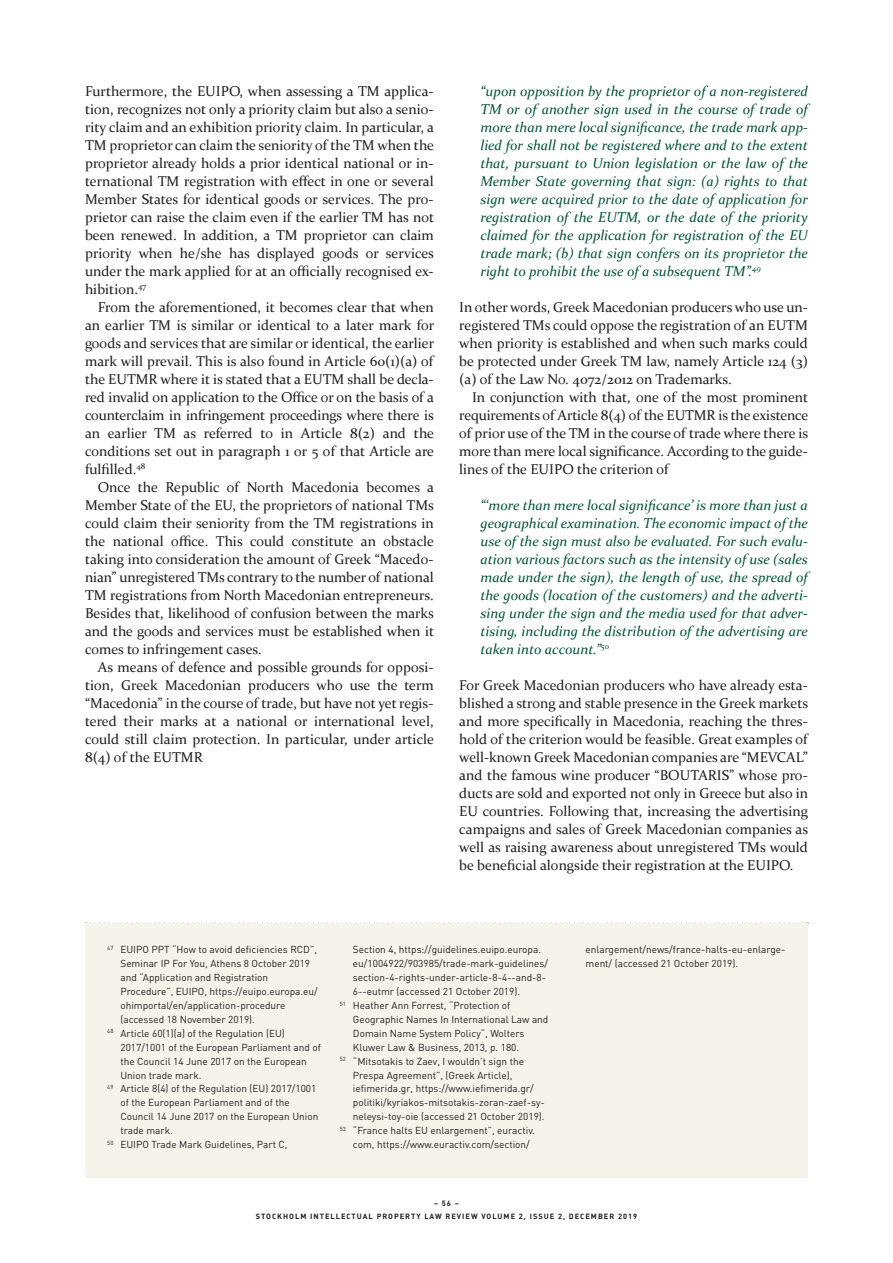
<style>
.page{position:relative;width:893px;height:1263px;background:#fff}
.page>*{position:absolute;margin:0;border:0;box-sizing:border-box;transform-origin:0 0}
.t1{font:14.25px/18px "Constantia";color:#231f20;text-align:justify}
.t2{font:italic 14.25px/18px "Constantia";color:#045334;text-align:justify}
.t3{font:10.05px/14px "DIN";color:#231f20}
.t4{font:700 7.5px/13.5px "DIN";letter-spacing:.13em;color:#231f20;text-align:center}
</style>
<div class="page">
<div style="left:85px;top:923px;width:723px;height:255px;background:#f6f3eb"></div>
<p class="t1" style="left:85px;top:81px;width:351px">Furthermore, the EUIPO, when assessing a TM applica&shy;tion, recognizes not only a priority claim but also a senio&shy;rity claim and an exhibition priority claim. In particular, a TM proprietor can claim the seniority of the TM when the proprietor already holds a prior identical national or in&shy;ternational TM registration with effect in one or several Member States for identical goods or services. The pro&shy;prietor can raise the claim even if the earlier TM has not been renewed. In addition, a TM proprietor can claim priority when he/she has displayed goods or services under the mark applied for at an officially recognised ex&shy;hibition.<sup>47</sup></p>
<p class="t1" style="left:85px;top:297px;width:351px;text-indent:13px">From the aforementioned, it becomes clear that when an earlier TM is similar or identical to a later mark for goods and services that are similar or identical, the earlier mark will prevail. This is also found in Article 60(1)(a) of the EUTMR where it is stated that a EUTM shall be decla&shy;red invalid on application to the Office or on the basis of a counterclaim in infringement proceedings where there is an earlier TM as referred to in Article 8(2) and the conditions set out in paragraph 1 or 5 of that Article are fulfilled.<sup>48</sup></p>
<p class="t1" style="left:85px;top:477px;width:351px;text-indent:13px">Once the Republic of North Macedonia becomes a Member State of the EU, the proprietors of national TMs could claim their seniority from the TM registrations in the national office. This could constitute an obstacle taking into consideration the amount of Greek “Macedo&shy;nian” unregistered TMs contrary to the number of national TM registrations from North Macedonian entrepreneurs.<br>Besides that, likelihood of confusion between the marks and the goods and services must be established when it comes to infringement cases.</p>
<p class="t1" style="left:85px;top:657px;width:351px;text-indent:13px">As means of defence and possible grounds for opposi&shy;tion, Greek Macedonian producers who use the term “Macedonia” in the course of trade, but have not yet regis&shy;tered their marks at a national or international level, could still claim protection. In particular, under article 8(4) of the EUTMR</p>
<p class="t2" style="left:480px;top:81px;width:329px">“upon opposition by the proprietor of a non-registered TM or of another sign used in the course of trade of more than mere local significance, the trade mark app&shy;lied for shall not be registered where and to the extent that, pursuant to Union legislation or the law of the Member State governing that sign: (a) rights to that sign were acquired prior to the date of application for registration of the EUTM, or the date of the priority claimed for the application for registration of the EU trade mark; (b) that sign confers on its proprietor the right to prohibit the use of a subsequent TM”.<sup>49</sup></p>
<p class="t1" style="left:459px;top:297px;width:350px">In other words, Greek Macedonian producers who use un&shy;registered TMs could oppose the registration of an EUTM when priority is established and when such marks could be protected under Greek TM law, namely Article 124 (3) (a) of the Law No. 4072/2012 on Trademarks.</p>
<p class="t1" style="left:459px;top:387px;width:351px;text-indent:13px">In conjunction with that, one of the most prominent requirements of Article 8(4) of the EUTMR is the existence of prior use of the TM in the course of trade where there is more than mere local significance. According to the guide&shy;lines of the EUIPO the criterion of</p>
<p class="t2" style="left:480px;top:495px;width:329px">“‘more than mere local significance’ is more than just a geographical examination. The economic impact of the use of the sign must also be evaluated. For such evalu&shy;ation various factors such as the intensity of use (sales made under the sign), the length of use, the spread of the goods (location of the customers) and the adverti&shy;sing under the sign and the media used for that adver&shy;tising, including the distribution of the advertising are taken into account.”<sup>50</sup></p>
<p class="t1" style="left:459px;top:675px;width:350px">For Greek Macedonian producers who have already esta&shy;blished a strong and stable presence in the Greek markets and more specifically in Macedonia, reaching the thres&shy;hold of the criterion would be feasible. Great examples of well-known Greek Macedonian companies are “MEVCAL” and the famous wine producer “BOUTARIS” whose pro&shy;ducts are sold and exported not only in Greece but also in EU countries. Following that, increasing the advertising campaigns and sales of Greek Macedonian companies as well as raising awareness about unregistered TMs would be beneficial alongside their registration at the EUIPO.</p>
<p class="t3" style="left:107px;top:942px;width:211px"><sup>47</sup> EUIPO PPT “How to avoid deficiencies RCD”,</p>
<p class="t3" style="left:120px;top:956px;width:191px">Seminar IP For You, Athens 8 October 2019</p>
<p class="t3" style="left:120px;top:970px;width:149px">and “Application and Registration</p>
<p class="t3" style="left:120px;top:984px;width:199px">Procedure”, EUIPO, https://euipo.europa.eu/</p>
<p class="t3" style="left:120px;top:998px;width:167px">ohimportal/en/application-procedure</p>
<p class="t3" style="left:120px;top:1012px;width:136px">(accessed 18 November 2019).</p>
<p class="t3" style="left:107px;top:1026px;width:179px"><sup>48</sup> Article 60(1)(a) of the Regulation (EU)</p>
<p class="t3" style="left:120px;top:1040px;width:202px">2017/1001 of the European Parliament and of</p>
<p class="t3" style="left:120px;top:1054px;width:188px">the Council 14 June 2017 on the European</p>
<p class="t3" style="left:120px;top:1068px;width:83px">Union trade mark.</p>
<p class="t3" style="left:107px;top:1082px;width:211px"><sup>49</sup> Article 8(4) of the Regulation (EU) 2017/1001</p>
<p class="t3" style="left:120px;top:1095px;width:171px">of the European Parliament and of the</p>
<p class="t3" style="left:120px;top:1109px;width:199px">Council 14 June 2017 on the European Union</p>
<p class="t3" style="left:120px;top:1123px;width:54px">trade mark.</p>
<p class="t3" style="left:107px;top:1137px;width:182px"><sup>50</sup> EUIPO Trade Mark Guidelines, Part C,</p>
<p class="t3" style="left:353px;top:942px;width:190px">Section 4, https://guidelines.euipo.europa.</p>
<p class="t3" style="left:353px;top:956px;width:197px">eu/1004922/903985/trade-mark-guidelines/</p>
<p class="t3" style="left:353px;top:970px;width:195px">section-4-rights-under-article-8-4--and-8-</p>
<p class="t3" style="left:353px;top:984px;width:169px">6--eutmr (accessed 21 October 2019).</p>
<p class="t3" style="left:340px;top:998px;width:172px"><sup>51</sup> Heather Ann Forrest, “Protection of</p>
<p class="t3" style="left:353px;top:1012px;width:197px">Geographic Names In International Law and</p>
<p class="t3" style="left:353px;top:1026px;width:173px">Domain Name System Policy“, Wolters</p>
<p class="t3" style="left:353px;top:1040px;width:168px">Kluwer Law &amp; Business, 2013, p. 180.</p>
<p class="t3" style="left:340px;top:1054px;width:186px"><sup>52</sup> “Mitsotakis to Zaev, I wouldn’t sign the</p>
<p class="t3" style="left:353px;top:1068px;width:161px">Prespa Agreement”, (Greek Article),</p>
<p class="t3" style="left:353px;top:1082px;width:182px">iefimerida.gr, https://www.iefimerida.gr/</p>
<p class="t3" style="left:353px;top:1095px;width:193px">politiki/kyriakos-mitsotakis-zoran-zaef-sy-</p>
<p class="t3" style="left:353px;top:1109px;width:193px">neleysi-toy-oie (accessed 21 October 2019).</p>
<p class="t3" style="left:340px;top:1123px;width:197px"><sup>53</sup> “France halts EU enlargement”, euractiv.</p>
<p class="t3" style="left:353px;top:1137px;width:178px">com, https://www.euractiv.com/section/</p>
<p class="t3" style="left:585px;top:942px;width:201px">enlargement/news/france-halts-eu-enlarge&shy;ment/ (accessed 21 October 2019).</p>
<p class="t4" style="left:256px;top:1196px;width:383px">– 56 –<br>STOCKHOLM INTELLECTUAL PROPERTY LAW REVIEW VOLUME 2, ISSUE 2, DECEMBER 2019</p>
</div>
